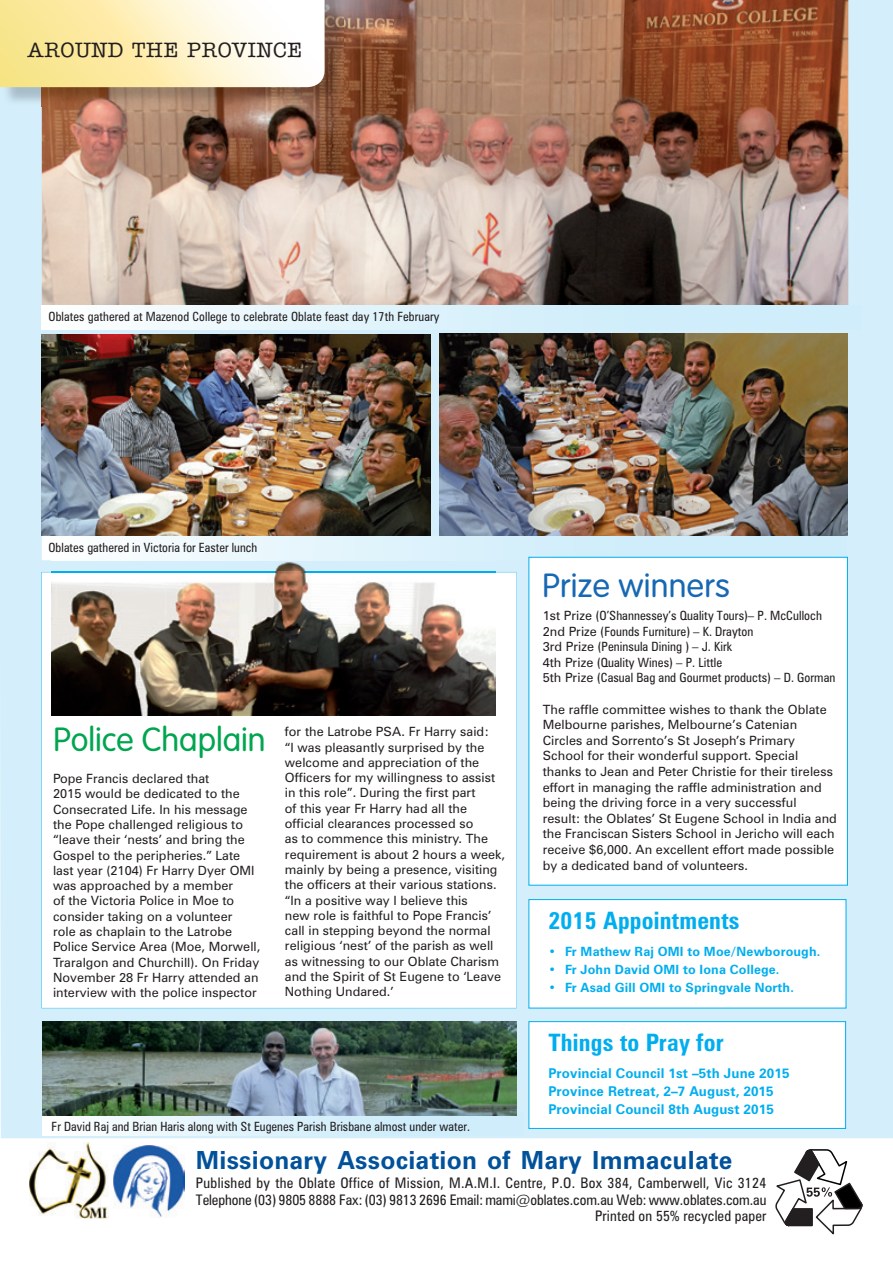
<style>
.page{position:relative;width:893px;height:1263px;background:#fff}
.page>*{position:absolute;margin:0;border:0;box-sizing:border-box;transform-origin:0 0}
.t1{font:300 33px "VAG Rounded";color:#00a54f}
.t2{font:300 33px "VAG Rounded";letter-spacing:.01em;color:#1768b4}
.t3{font:700 25.05px "Zurich BT";letter-spacing:.01em;color:#01519b}
.t4{font:700 condensed 24px "Zurich BT";letter-spacing:.01em;color:#00aeef}
.t5{font:500 21px "American Typewriter";letter-spacing:.03em;color:#231f20}
.t6{font:condensed 14.55px/16.4px "Zurich BT";letter-spacing:.01em;color:#231f20;text-align:right}
.t7{font:700 13.5px/18px "Zurich BT";letter-spacing:.01em;color:#00aeef}
.t8{font:12.75px/15.3px "Zurich BT";letter-spacing:.005em;color:#231f20}
.t9{font:condensed 12.75px/15.6px "Zurich BT";letter-spacing:.005em;color:#231f20}
.t10{font:700 12.75px "Zurich BT";letter-spacing:.01em;color:#00aeef}
.s1{font-stretch:normal}
.s2{font-weight:400}
</style>
<div class="page">
<div style="left:0;top:0;width:893px;height:1138px;background:#d4effb"></div>
<img style="left:42px;top:0;width:806px;height:305px">
<img style="left:2px;top:0;width:342px;height:106px">
<svg style="left:0;top:0;width:325px;height:87px"></svg>
<div style="left:529px;top:1021px;width:317px;height:107px;background:#fff;border:1px solid #00aeef"></div>
<svg style="left:42px;top:536px;width:805px;height:24px"></svg>
<div style="left:529px;top:899px;width:317px;height:109px;background:#fff;border:1px solid #00aeef"></div>
<svg style="left:41px;top:572px;width:476px;height:436px"></svg>
<div style="left:42px;top:305px;width:819px;height:25px;background:linear-gradient(to right,#f9fcfe,#c5e9fa)"></div>
<img style="left:42px;top:334px;width:388px;height:202px">
<img style="left:114px;top:1145px;width:70px;height:72px">
<img style="left:30px;top:1143px;width:79px;height:75px">
<svg style="left:755px;top:1131px;width:108px;height:104px"></svg>
<img style="left:51px;top:559px;width:444px;height:157px">
<img style="left:51px;top:572px;width:444px;height:1px">
<img style="left:439px;top:334px;width:409px;height:202px">
<div style="left:529px;top:557px;width:319px;height:328px;background:#fff;border:1px solid #00aeef"></div>
<svg style="left:43px;top:1111px;width:480px;height:24px"></svg>
<img style="left:43px;top:1021px;width:473px;height:94px">
<h3 class="t5" style="left:28px;top:38px;width:276px">AROUND THE PROVINCE</h3>
<p class="t9" style="left:48px;top:308px;width:393px">Oblates gathered at Mazenod College to celebrate Oblate feast day 17th February</p>
<p class="t9" style="left:48px;top:540px;width:210px">Oblates gathered in Victoria for Easter lunch</p>
<h1 class="t1" style="left:54px;top:720px;width:213px">Police Chaplain</h1>
<p class="t8" style="left:53px;top:771px;width:209px">Pope Francis declared that<br>2015 would be dedicated to the<br>Consecrated Life. In his message the Pope challenged religious to “leave their ‘nests’ and bring the<br>Gospel to the peripheries.” Late last year (2104) Fr Harry Dyer OMI was approached by a member<br>of the Victoria Police in Moe to consider taking on a volunteer<br>role as chaplain to the Latrobe<br>Police Service Area (Moe, Morwell,<br>Traralgon and Churchill). On Friday<br>November 28 Fr Harry attended an interview with the police inspector</p>
<p class="t8" style="left:285px;top:724px;width:222px">for the Latrobe PSA. Fr Harry said:<br>“I was pleasantly surprised by the welcome and appreciation of the Officers for my willingness to assist in this role”. During the first part<br>of this year Fr Harry had all the official clearances processed so<br>as to commence this ministry. The requirement is about 2 hours a week, mainly by being a presence, visiting the officers at their various stations. “In a positive way I believe this<br>new role is faithful to Pope Francis’ call in stepping beyond the normal religious ‘nest’ of the parish as well as witnessing to our Oblate Charism and the Spirit of St Eugene to ‘Leave Nothing Undared.’</p>
<p class="t9" style="left:52px;top:1118px;width:420px">Fr David Raj and Brian Haris along with St Eugenes Parish Brisbane almost under water.</p>
<h1 class="t2" style="left:543px;top:567px;width:189px">Prize winners</h1>
<p class="t9" style="left:543px;top:607px;width:294px"><span class="s1">1st Prize</span> (O’Shannessey’s Quality Tours)– P. McCulloch <span class="s1">2nd Prize</span> (Founds Furniture) – K. Drayton<br><span class="s1">3rd Prize</span> (Peninsula Dining ) – J. Kirk<br><span class="s1">4th Prize</span> (Quality Wines) – P. Little<br><span class="s1">5th Prize</span> (Casual Bag and Gourmet products) – D. Gorman</p>
<p class="t8" style="left:543px;top:701px;width:296px">The raffle committee wishes to thank the Oblate Melbourne parishes, Melbourne’s Catenian Circles and Sorrento’s St Joseph’s Primary School for their wonderful support. Special thanks to Jean and Peter Christie for their tireless effort in managing the raffle administration and being the driving force in a very successful result: the Oblates’ St Eugene School in India and the Franciscan Sisters School in Jericho will each receive $6,000. An excellent effort made possible by a dedicated band of volunteers.</p>
<h3 class="t4" style="left:549px;top:906px;width:193px">2015 Appointments</h3>
<p class="t10" style="left:549px;top:944px;width:273px"><span class="s2">•</span> Fr Mathew Raj OMI to Moe/Newborough.</p>
<p class="t10" style="left:549px;top:962px;width:232px"><span class="s2">•</span> Fr John David OMI to Iona College.</p>
<p class="t10" style="left:549px;top:980px;width:247px"><span class="s2">•</span> Fr Asad Gill OMI to Springvale North.</p>
<h3 class="t4" style="left:549px;top:1027px;width:177px">Things to Pray for</h3>
<p class="t7" style="left:549px;top:1063px;width:242px">Provincial Council 1st –5th June 2015<br>Province Retreat, 2–7 August, 2015<br>Provincial Council 8th August 2015</p>
<h2 class="t3" style="left:196px;top:1144px;width:538px">Missionary Association of Mary Immaculate</h2>
<p class="t6" style="left:196px;top:1175px;width:572px">Published by the Oblate Office of Mission, M.A.M.I. Centre, P.O. Box 384, Camberwell, Vic 3124<br>Telephone (03) 9805 8888 Fax: (03) 9813 2696 Email: mami@oblates.com.au Web: www.oblates.com.au<br>Printed on 55% recycled paper</p>
</div>
